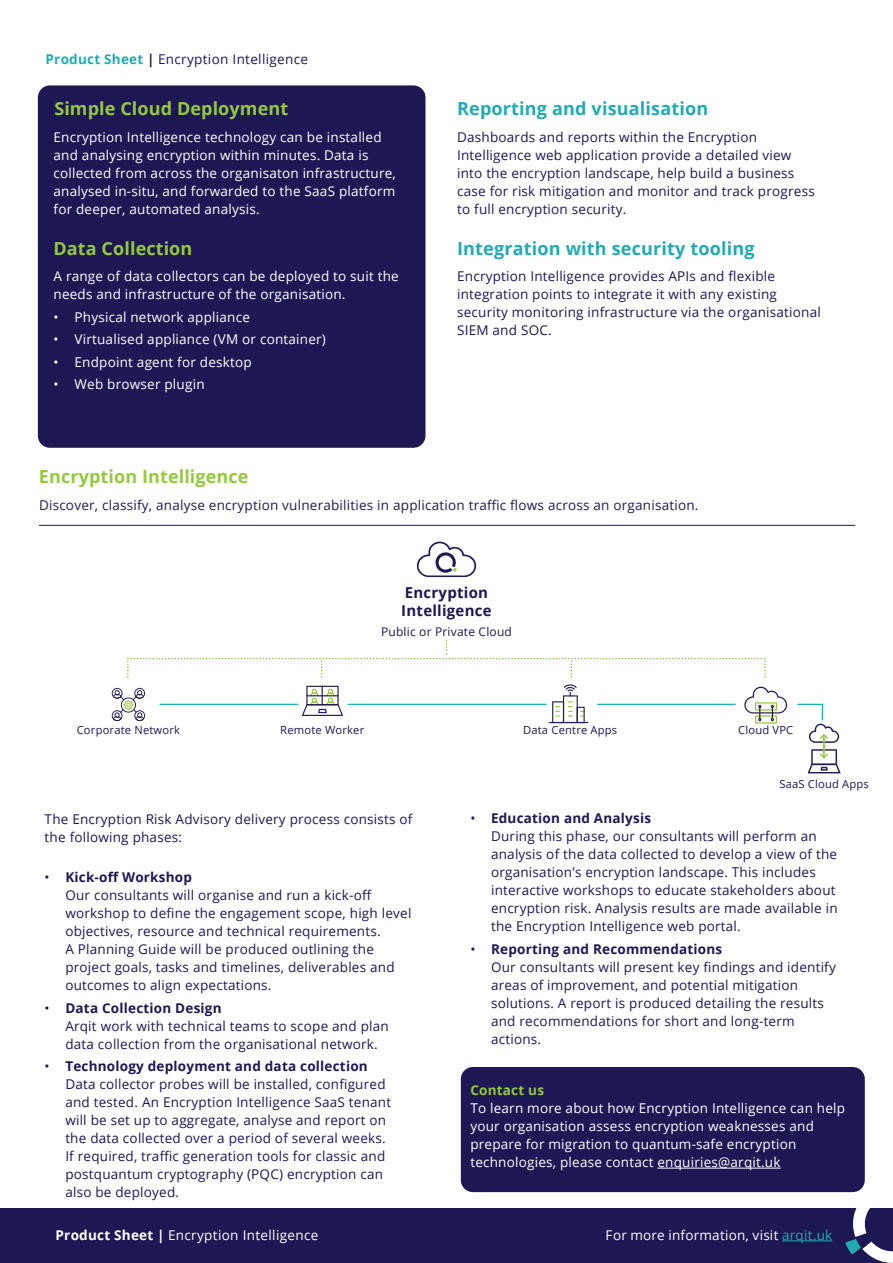
<style>
.page{position:relative;width:893px;height:1263px;background:#fff}
.page>*{position:absolute;margin:0;border:0;box-sizing:border-box;transform-origin:0 0}
.t1{font:700 18px "Open Sans";letter-spacing:.005em;color:#95c93d}
.t2{font:700 18px "Open Sans";letter-spacing:.01em;color:#21abb1}
.t3{font:700 15px/18px "Open Sans";letter-spacing:.015em;color:#1d1853}
.t4{font:13.5px/18px "Open Sans";letter-spacing:.015em;color:#1d1853}
.t5{font:13.5px/18px "Open Sans";letter-spacing:.015em;color:#fff}
.t6{font:13.5px "Open Sans";letter-spacing:.015em;color:#211c52}
.t7{font:700 13.5px "Open Sans";letter-spacing:.015em;color:#95c93d}
.t8{font:12px "Open Sans";letter-spacing:.015em;color:#1d1853}
.t9{font:11.25px "Open Sans";letter-spacing:.015em;color:#1d1853}
.s1{font-weight:700;color:#21abb1}
.s2{font-weight:700}
.s3{color:#21abb1}
</style>
<div class="page">
<div style="left:461px;top:1067px;width:404px;height:125px;background:#1d1853;border-radius:12px"></div>
<div style="left:38px;top:85px;width:387px;height:363px;background:#1d1853;border-radius:12px"></div>
<hr style="left:657px;top:1168px;width:123px;height:1px;background:#fff">
<hr style="left:39px;top:525px;width:816px;height:1px;background:#1b1852">
<div style="left:0;top:1209px;width:893px;height:54px;background:#1d1853"></div>
<svg style="left:845px;top:1209px;width:48px;height:54px"></svg>
<hr style="left:782px;top:1240px;width:50px;height:1px;background:#21abb0">
<svg style="left:417px;top:542px;width:59px;height:35px"></svg>
<svg style="left:798px;top:704px;width:42px;height:69px"></svg>
<svg style="left:112px;top:641px;width:675px;height:83px"></svg>
<p class="t4" style="left:46px;top:50px;width:264px"><span class="s1">Product Sheet</span> <span class="s2">|</span> Encryption Intelligence</p>
<h1 class="t1" style="left:54px;top:96px;width:235px">Simple Cloud Deployment</h1>
<h1 class="t2" style="left:457px;top:96px;width:253px">Reporting and visualisation</h1>
<p class="t4" style="left:457px;top:128px;width:359px">Dashboards and reports within the Encryption Intelligence web application provide a detailed view into the encryption landscape, help build a business case for risk mitigation and monitor and track progress to full encryption security.</p>
<p class="t5" style="left:54px;top:128px;width:344px">Encryption Intelligence technology can be installed and analysing encryption within minutes. Data is collected from across the organisaton infrastructure, analysed in-situ, and forwarded to the SaaS platform for deeper, automated analysis.</p>
<h1 class="t1" style="left:54px;top:236px;width:140px">Data Collection</h1>
<p class="t5" style="left:54px;top:267px;width:347px">A range of data collectors can be deployed to suit the needs and infrastructure of the organisation.</p>
<p class="t5" style="left:54px;top:308px;width:198px">• Physical network appliance</p>
<p class="t5" style="left:54px;top:330px;width:274px">• Virtualised appliance (VM or container)</p>
<p class="t5" style="left:54px;top:353px;width:200px">• Endpoint agent for desktop</p>
<p class="t5" style="left:54px;top:375px;width:153px">• Web browser plugin</p>
<h1 class="t2" style="left:457px;top:236px;width:299px">Integration with security tooling</h1>
<p class="t4" style="left:457px;top:267px;width:365px">Encryption Intelligence provides APIs and flexible integration points to integrate it with any existing security monitoring infrastructure via the organisational SIEM and SOC.</p>
<h1 class="t1" style="left:39px;top:464px;width:211px">Encryption Intelligence</h1>
<p class="t6" style="left:39px;top:496px;width:661px">Discover, classify, analyse encryption vulnerabilities in application traffic flows across an organisation.</p>
<p class="t3" style="left:401px;top:583px;width:92px">Encryption<br>Intelligence</p>
<p class="t8" style="left:381px;top:624px;width:132px">Public or Private Cloud</p>
<p class="t9" style="left:77px;top:722px;width:105px">Corporate Network</p>
<p class="t9" style="left:280px;top:722px;width:86px">Remote Worker</p>
<p class="t9" style="left:523px;top:722px;width:96px">Data Centre Apps</p>
<p class="t9" style="left:738px;top:722px;width:57px">Cloud VPC</p>
<p class="t4" style="left:45px;top:809px;width:369px">The Encryption Risk Advisory delivery process consists of the following phases:</p>
<p class="t4" style="left:65px;top:868px;width:348px;text-indent:-21px">• <span class="s2">Kick-off Workshop<br></span>Our consultants will organise and run a kick-off workshop to define the engagement scope, high level objectives, resource and technical requirements.<br>A Planning Guide will be produced outlining the project goals, tasks and timelines, deliverables and outcomes to align expectations.</p>
<p class="t4" style="left:65px;top:998px;width:325px;text-indent:-21px">• <span class="s2">Data Collection Design<br></span>Arqit work with technical teams to scope and plan data collection from the organisational network.</p>
<p class="t4" style="left:65px;top:1057px;width:327px;text-indent:-21px">• <span class="s2">Technology deployment and data collection </span>Data collector probes will be installed, configured and tested. An Encryption Intelligence SaaS tenant will be set up to aggregate, analyse and report on the data collected over a period of several weeks.<br>If required, traffic generation tools for classic and postquantum cryptography (PQC) encryption can also be deployed.</p>
<p class="t9" style="left:779px;top:776px;width:91px">SaaS Cloud Apps</p>
<p class="t4" style="left:491px;top:809px;width:348px;text-indent:-21px">• <span class="s2">Education and Analysis<br></span>During this phase, our consultants will perform an analysis of the data collected to develop a view of the organisation’s encryption landscape. This includes interactive workshops to educate stakeholders about encryption risk. Analysis results are made available in the Encryption Intelligence web portal.</p>
<p class="t4" style="left:491px;top:940px;width:346px;text-indent:-21px">• <span class="s2">Reporting and Recommendations<br></span>Our consultants will present key findings and identify areas of improvement, and potential mitigation solutions. A report is produced detailing the results and recommendations for short and long-term actions.</p>
<p class="t7" style="left:470px;top:1080px;width:75px">Contact us</p>
<p class="t5" style="left:470px;top:1099px;width:376px">To learn more about how Encryption Intelligence can help your organisation assess encryption weaknesses and prepare for migration to quantum-safe encryption technologies, please contact enquiries@arqit.uk</p>
<p class="t5" style="left:56px;top:1225px;width:264px"><span class="s2">Product Sheet |</span> Encryption Intelligence</p>
<p class="t5" style="left:606px;top:1225px;width:228px">For more information, visit <span class="s3">arqit.uk</span></p>
</div>
